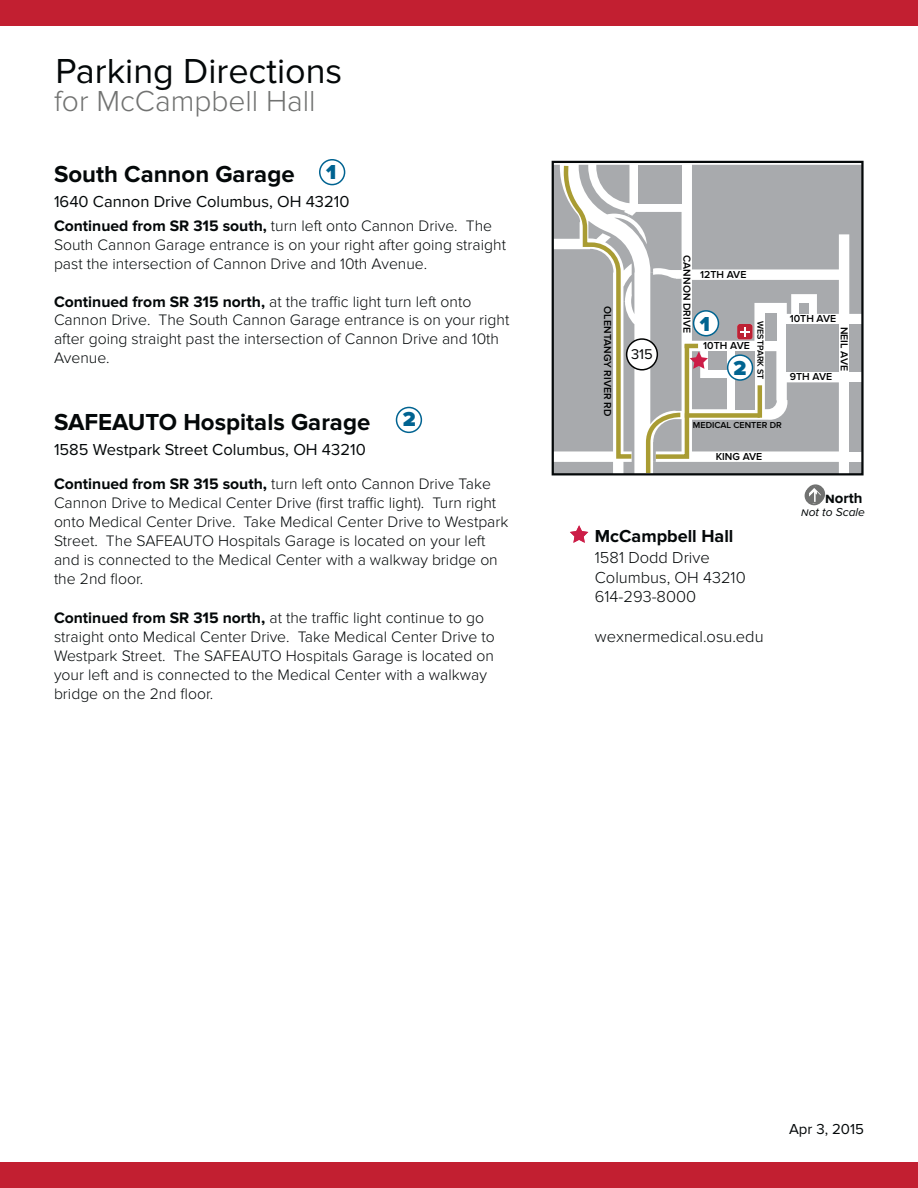
<style>
.page{position:relative;width:918px;height:1188px;background:#fff}
.page>*{position:absolute;margin:0;border:0;box-sizing:border-box;transform-origin:0 0}
.t1{font:36px "Proxima Nova";color:#040809}
.t2{font:300 30px "Proxima Nova";color:#717271}
.t3{font:700 24px "Proxima Nova";color:#040809}
.t4{font:900 21px "Proxima Nova";color:#006491}
.t5{font:900 21px "Proxima Nova";color:#006391}
.t6{font:700 18px "Proxima Nova";color:#040809}
.t7{font:16.5px "Proxima Nova";color:#040809}
.t8{font:300 16.5px/19.8px "Proxima Nova";color:#040809}
.t9{font:300 15.75px/18.9px "Proxima Nova";color:#040809}
.t10{font:15px "Proxima Nova";color:#040809}
.t11{font:700 15px "Proxima Nova";color:#040809}
.t12{font:14.7px "Proxima Nova";color:#020303}
.t13{font:italic 12px "Proxima Nova";color:#040809}
.t14{font:600 10.5px "Proxima Nova";color:#010202}
.t15{font:600 9px "Proxima Nova";color:#010202}
.s1{font-weight:700}
.s2{font-weight:700;font-size:16.5px}
</style>
<div class="page">
<svg style="left:805px;top:484px;width:20px;height:21px"></svg>
<svg style="left:570px;top:525px;width:18px;height:18px"></svg>
<svg style="left:553px;top:164px;width:309px;height:312px"></svg>
<div style="left:627px;top:339px;width:30px;height:31px;background:#fff;border-radius:50%"></div>
<div style="left:626px;top:338px;width:32px;height:33px;border:2px solid #010202;border-radius:50%"></div>
<div style="left:694px;top:311px;width:24px;height:25px;background:#fff;border-radius:50%"></div>
<div style="left:693px;top:310px;width:26px;height:26px;border:2px solid #006491;border-radius:50%"></div>
<div style="left:728px;top:355px;width:25px;height:25px;background:#fff;border-radius:50%"></div>
<div style="left:727px;top:354px;width:26px;height:27px;border:2px solid #006491;border-radius:50%"></div>
<hr style="left:685px;top:344px;width:13px;height:4px;background:#a99c33">
<div style="left:552px;top:161px;width:312px;height:314px;border:2px solid #040809"></div>
<div style="left:0;top:0;width:918px;height:26px;background:#c21f31"></div>
<div style="left:0;top:1162px;width:918px;height:26px;background:#c21f31"></div>
<div style="left:319px;top:159px;width:26px;height:26px;border:2px solid #006391;border-radius:50%"></div>
<div style="left:396px;top:407px;width:26px;height:26px;border:2px solid #006391;border-radius:50%"></div>
<h1 class="t1" style="left:56px;top:50px;width:288px">Parking Directions</h1>
<h2 class="t2" style="left:54px;top:90px;width:263px">for McCampbell Hall</h2>
<h3 class="t5" style="left:326px;top:164px;width:12px">1</h3>
<h3 class="t3" style="left:54px;top:165px;width:242px">South Cannon Garage</h3>
<p class="t7" style="left:54px;top:191px;width:297px">1640 Cannon Drive Columbus, OH 43210</p>
<p class="t9" style="left:54px;top:217px;width:454px"><span class="s1">Continued from SR 315 south,</span> turn left onto Cannon Drive. The<br>South Cannon Garage entrance is on your right after going straight past the intersection of Cannon Drive and 10th Avenue.</p>
<p class="t9" style="left:54px;top:293px;width:457px"><span class="s1">Continued from SR 315 north,</span> at the traffic light turn left onto Cannon Drive. The South Cannon Garage entrance is on your right after going straight past the intersection of Cannon Drive and 10th Avenue.</p>
<h3 class="t3" style="left:54px;top:413px;width:318px">SAFEAUTO Hospitals Garage</h3>
<p class="t7" style="left:54px;top:440px;width:313px">1585 Westpark Street Columbus, OH 43210</p>
<h3 class="t5" style="left:403px;top:410px;width:14px">2</h3>
<p class="t9" style="left:54px;top:476px;width:456px"><span class="s1">Continued from SR 315 south</span><span class="s2">,</span> turn left onto Cannon Drive Take Cannon Drive to Medical Center Drive (first traffic light). Turn right onto Medical Center Drive. Take Medical Center Drive to Westpark Street. The SAFEAUTO Hospitals Garage is located on your left and is connected to the Medical Center with a walkway bridge on the 2nd floor.</p>
<p class="t9" style="left:54px;top:610px;width:442px"><span class="s1">Continued from SR 315 north</span><span class="s2">,</span> at the traffic light continue to go straight onto Medical Center Drive. Take Medical Center Drive to Westpark Street. The SAFEAUTO Hospitals Garage is located on your left and is connected to the Medical Center with a walkway bridge on the 2nd floor.</p>
<p class="t14" style="left:611px;top:306px;width:111px;rotate:90deg">OLENTANGY RIVER RD</p>
<p class="t12" style="left:631px;top:345px;width:23px">315</p>
<p class="t14" style="left:691px;top:255px;width:79px;rotate:90deg">CANNON DRIVE</p>
<p class="t14" style="left:700px;top:271px;width:48px">12TH AVE</p>
<h3 class="t4" style="left:700px;top:315px;width:12px">1</h3>
<p class="t14" style="left:703px;top:342px;width:48px">10TH AVE</p>
<h3 class="t4" style="left:733px;top:359px;width:14px">2</h3>
<p class="t15" style="left:764px;top:321px;width:60px;rotate:90deg">WESTPARK ST</p>
<p class="t14" style="left:790px;top:315px;width:48px">10TH AVE</p>
<p class="t14" style="left:790px;top:373px;width:44px">9TH AVE</p>
<p class="t14" style="left:848px;top:327px;width:46px;rotate:90deg">NEIL AVE</p>
<p class="t15" style="left:693px;top:422px;width:90px">MEDICAL CENTER DR</p>
<p class="t14" style="left:716px;top:453px;width:48px">KING AVE</p>
<p class="t6" style="left:595px;top:529px;width:140px">McCampbell Hall</p>
<p class="t8" style="left:595px;top:548px;width:152px">1581 Dodd Drive<br>Columbus, OH 43210<br>614-293-8000</p>
<p class="t8" style="left:595px;top:628px;width:170px">wexnermedical.osu.edu</p>
<p class="t11" style="left:825px;top:492px;width:39px">North</p>
<p class="t13" style="left:801px;top:507px;width:65px">Not to Scale</p>
<p class="t10" style="left:789px;top:1120px;width:76px">Apr 3, 2015</p>
</div>
